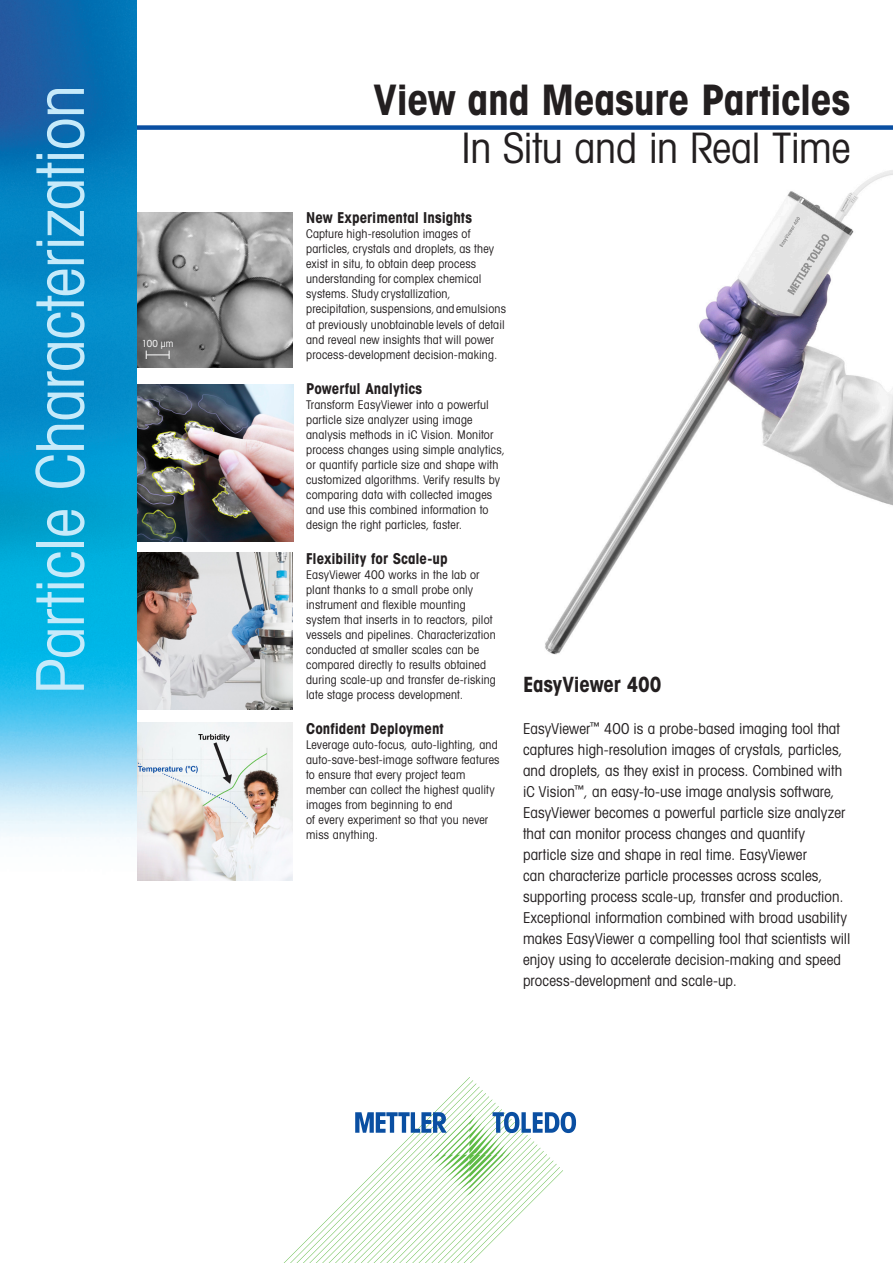
<style>
.page{position:relative;width:893px;height:1263px;background:#fff}
.page>*{position:absolute;margin:0;border:0;box-sizing:border-box;transform-origin:0 0}
.t1{font:66px "Avant Gardefor MT Bk";letter-spacing:-.015em;color:#c6eafa}
._02_2_headline_book{font:42px/48px "Avant Gardefor MT Bd";letter-spacing:-.01em;color:#231f20;text-align:right}
._03_subhead_14_pt{font:21px "Avant Gardefor MT Bd";letter-spacing:-.01em;color:#231f20}
._04_running_text_10_14_pt{font:15px/21px "Avant Gardefor MT Bk";letter-spacing:.005em;color:#231f20}
.Bildlegende_linksbündig{font:15px "Avant Gardefor MT Bd";color:#231f20}
._12_Running_Subhead_10_14{font:15px "Avant Gardefor MT Bd";color:#231f20}
.Lauf10_14{font:15px "Avant Gardefor MT Bd";color:#231f20}
.Lauf10_14-2{font:12px/15px "Avant Gardefor MT Bk";letter-spacing:.015em;color:#231f20}
._14_Captions_8_10{font:12px/15px "Avant Gardefor MT Bk";letter-spacing:.015em;color:#231f20}
.t2{font:9.75px "Avant Gardefor MT Bk";color:#fff}
.s1{font-family:"Avant Gardefor MT Bk"}
</style>
<div class="page">
<img style="left:545px;top:170px;width:348px;height:485px">
<img style="left:136px;top:723px;width:156px;height:157px">
<img style="left:136px;top:384px;width:157px;height:157px">
<img style="left:136px;top:213px;width:156px;height:155px">
<img style="left:136px;top:552px;width:156px;height:157px">
<div style="left:111px;top:125px;width:782px;height:5px;background:#0a4fa2"></div>
<img style="left:0;top:0;width:136px;height:838px">
<svg style="left:284px;top:1077px;width:292px;height:186px"></svg>
<div style="left:150px;top:333px;width:44px;height:32px;background:#231f20;opacity:.75"></div>
<svg style="left:146px;top:351px;width:24px;height:8px"></svg>
<p class="t1" style="left:19px;top:694px;width:611px;rotate:-90deg">Particle Characterization</p>
<p class="t2" style="left:142px;top:338px;width:33px">100 µm</p>
<p class="_02_2_headline_book" style="left:374px;top:75px;width:478px">View and Measure Particles<br><span class="s1">In Situ and in Real Time</span></p>
<p class="_12_Running_Subhead_10_14" style="left:306px;top:208px;width:167px">New Experimental Insights</p>
<p class="_14_Captions_8_10" style="left:306px;top:226px;width:201px">Capture high-resolution images of particles, crystals and droplets, as they exist in situ, to obtain deep process understanding for complex chemical systems. Study crystallization, precipitation, suspensions, and emulsions at previously unobtainable levels of detail and reveal new insights that will power process-development decision-making.</p>
<p class="Bildlegende_linksbündig" style="left:306px;top:379px;width:118px">Powerful Analytics</p>
<p class="Lauf10_14-2" style="left:306px;top:396px;width:200px">Transform EasyViewer into a powerful particle size analyzer using image analysis methods in iC Vision. Monitor process changes using simple analytics, or quantify particle size and shape with customized algorithms. Verify results by comparing data with collected images and use this combined information to design the right particles, faster.</p>
<p class="Bildlegende_linksbündig" style="left:306px;top:549px;width:143px">Flexibility for Scale-up</p>
<p class="Lauf10_14-2" style="left:306px;top:567px;width:191px">EasyViewer 400 works in the lab or plant thanks to a small probe only instrument and flexible mounting system that inserts in to reactors, pilot vessels and pipelines. Characterization conducted at smaller scales can be compared directly to results obtained during scale-up and transfer de-risking late stage process development.</p>
<p class="Lauf10_14" style="left:306px;top:719px;width:139px">Confident Deployment</p>
<p class="Lauf10_14-2" style="left:306px;top:737px;width:195px">Leverage auto-focus, auto-lighting, and auto-save-best-image software features to ensure that every project team member can collect the highest quality images from beginning to end<br>of every experiment so that you never miss anything.</p>
<p class="_03_subhead_14_pt" style="left:523px;top:671px;width:140px">EasyViewer 400</p>
<p class="_04_running_text_10_14_pt" style="left:523px;top:718px;width:324px">EasyViewer<sup>™</sup> 400 is a probe-based imaging tool that captures high-resolution images of crystals, particles, and droplets, as they exist in process. Combined with iC Vision<sup>™</sup>, an easy-to-use image analysis software, EasyViewer becomes a powerful particle size analyzer that can monitor process changes and quantify particle size and shape in real time. EasyViewer</p>
<p class="_04_running_text_10_14_pt" style="left:523px;top:865px;width:329px">can characterize particle processes across scales, supporting process scale-up, transfer and production.<br>Exceptional information combined with broad usability makes EasyViewer a compelling tool that scientists will enjoy using to accelerate decision-making and speed process-development and scale-up.</p>
</div>
